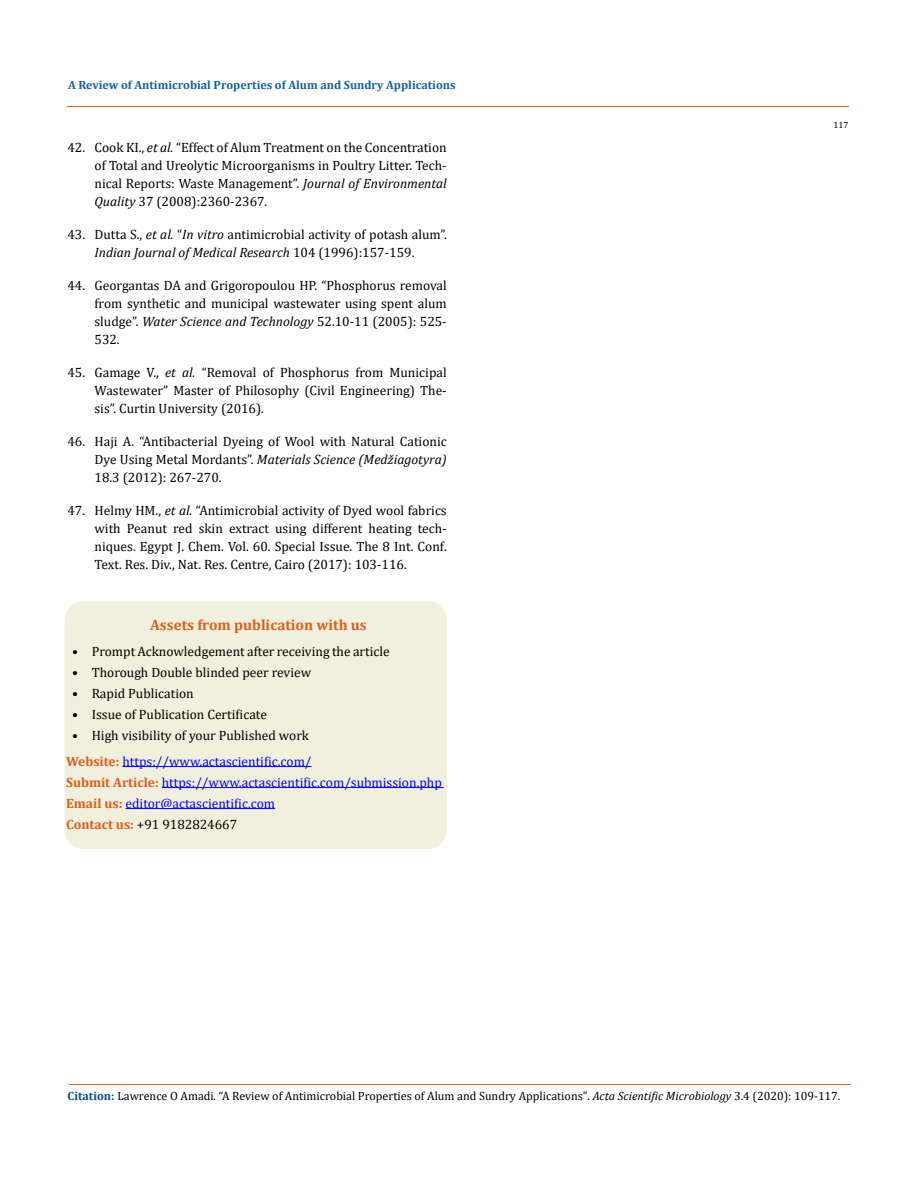
<style>
.page{position:relative;width:917px;height:1188px;background:#fff}
.page>*{position:absolute;margin:0;border:0;box-sizing:border-box;transform-origin:0 0}
.t1{font:700 15px "Cambria";color:#e05d1a}
.t2{font:13.5px/18px "Cambria";color:#000;text-align:justify}
.t3{font:13.5px/21px "Cambria";color:#00f}
.t4{font:12px "Cambria";color:#000}
.t5{font:700 12px "Cambria";color:#1560a6}
.t6{font:9px "Cambria";color:#000}
.s1{font-style:italic}
.s2{font-weight:700;color:#e05d1a}
.s3{color:#000}
.s4{font-weight:700;color:#035089}
</style>
<div class="page">
<hr style="left:67px;top:106px;width:782px;height:1px;background:#e05d1a">
<div style="left:65px;top:602px;width:381px;height:246px;background:#f1f0de;border-radius:18px"></div>
<div style="left:65px;top:602px;width:382px;height:247px;border:2px solid #f1f0de;border-radius:18px"></div>
<hr style="left:122px;top:766px;width:189px;height:1px;background:#00f">
<hr style="left:162px;top:787px;width:281px;height:1px;background:#00f">
<hr style="left:125px;top:808px;width:150px;height:1px;background:#00f">
<hr style="left:69px;top:1085px;width:781px;height:1px;background:#e05d1a">
<p class="t5" style="left:68px;top:77px;width:389px">A Review of Antimicrobial Properties of Alum and Sundry Applications</p>
<p class="t2" style="left:94px;top:138px;width:354px;text-indent:-27px">42. Cook KI., <span class="s1">et al.</span> “Effect of Alum Treatment on the Concentration of Total and Ureolytic Microorganisms in Poultry Litter. Tech&shy;nical Reports: Waste Management”. <span class="s1">Journal of Environmental Quality</span> 37 (2008):2360-2367.</p>
<p class="t2" style="left:67px;top:225px;width:381px;text-align:center">43. Dutta S., <span class="s1">et al.</span> “<span class="s1">In vitro</span> antimicrobial activity of potash alum”.<br><span class="s1">Indian Journal of Medical Research</span> 104 (1996):157-159.</p>
<p class="t2" style="left:94px;top:276px;width:354px;text-indent:-27px">44. Georgantas DA and Grigoropoulou HP. “Phosphorus removal from synthetic and municipal wastewater using spent alum sludge”. <span class="s1">Water Science and Technology</span> 52.10-11 (2005): 525- 532.</p>
<p class="t2" style="left:94px;top:363px;width:354px;text-indent:-27px">45. Gamage V., <span class="s1">et al.</span> “Removal of Phosphorus from Municipal Wastewater” Master of Philosophy (Civil Engineering) The&shy;sis”. Curtin University (2016).</p>
<p class="t2" style="left:94px;top:432px;width:354px;text-indent:-27px">46. Haji A. “Antibacterial Dyeing of Wool with Natural Cationic Dye Using Metal Mordants”. <span class="s1">Materials Science (Medžiagotyra)<br></span>18.3 (2012): 267-270.</p>
<p class="t2" style="left:94px;top:501px;width:354px;text-indent:-27px">47. Helmy HM., <span class="s1">et al.</span> “Antimicrobial activity of Dyed wool fabrics with Peanut red skin extract using different heating tech&shy;niques. Egypt J. Chem. Vol. 60. Special Issue. The 8 Int. Conf.<br>Text. Res. Div., Nat. Res. Centre, Cairo (2017): 103-116.</p>
<p class="t1" style="left:150px;top:615px;width:218px">Assets from publication with us</p>
<p class="t2" style="left:72px;top:642px;width:319px">• Prompt Acknowledgement after receiving the article</p>
<p class="t2" style="left:72px;top:663px;width:240px">• Thorough Double blinded peer review</p>
<p class="t2" style="left:72px;top:684px;width:123px">• Rapid Publication</p>
<p class="t2" style="left:72px;top:705px;width:196px">• Issue of Publication Certificate</p>
<p class="t2" style="left:72px;top:726px;width:238px">• High visibility of your Published work</p>
<p class="t3" style="left:66px;top:751px;width:377px"><span class="s2">Website:</span> https://www.actascientific.com/<br><span class="s2">Submit Article:</span> https://www.actascientific.com/submission.php <span class="s2">Email us:</span> editor@actascientific.com<br><span class="s2">Contact us:</span> <span class="s3">+91 9182824667</span></p>
<p class="t6" style="left:833px;top:120px;width:16px">117</p>
<p class="t4" style="left:67px;top:1089px;width:774px"><span class="s4">Citation:</span> Lawrence O Amadi<span class="s1">.</span> “A Review of Antimicrobial Properties of Alum and Sundry Applications". <span class="s1">Acta Scientific Microbiology</span> 3.4 (2020): 109-117.</p>
</div>
